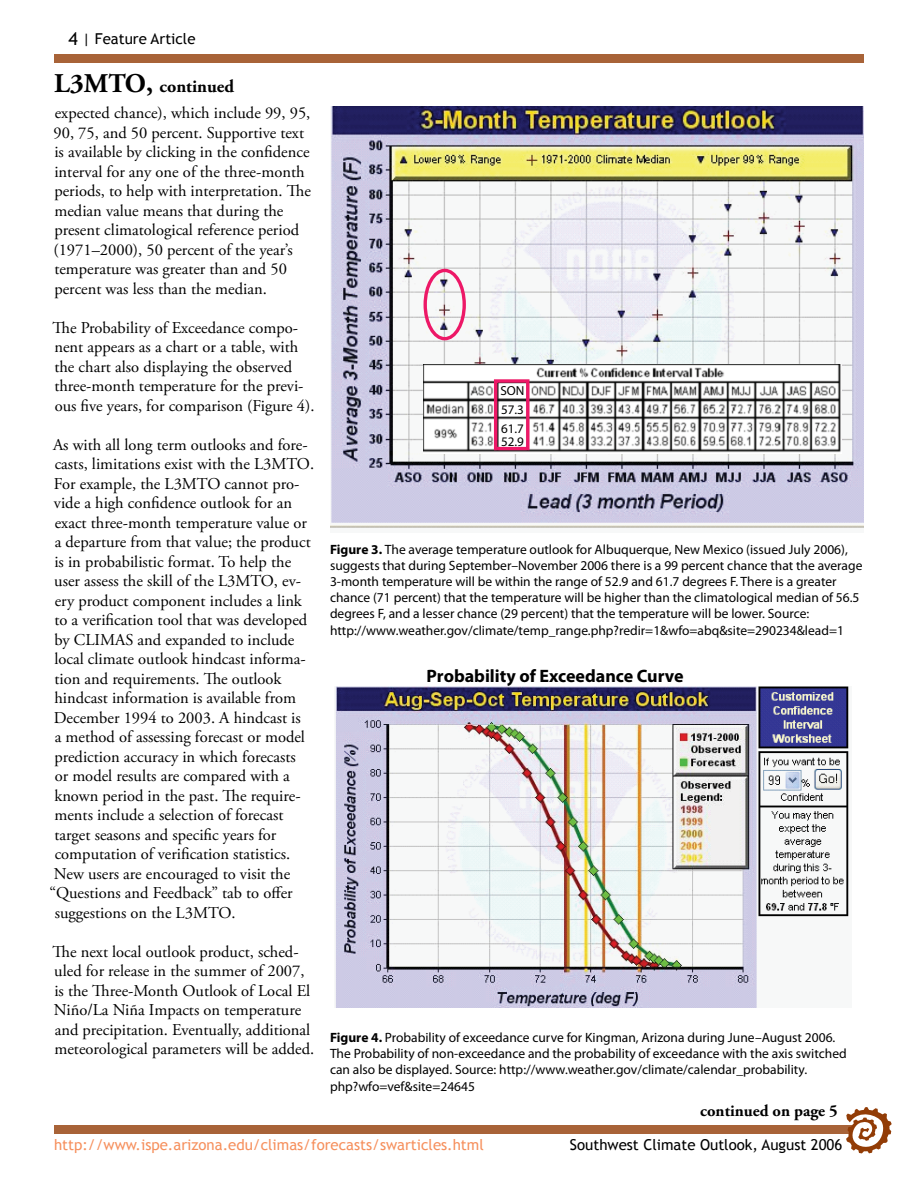
<style>
.page{position:relative;width:918px;height:1188px;background:#fff}
.page>*{position:absolute;margin:0;border:0;box-sizing:border-box;transform-origin:0 0}
.t1{font:700 18px "Myriad Pro";color:#000}
.t2{font:700 18px "Adobe Garamond Pro";color:#000}
.t3{font:16.5px/19.5px "Adobe Garamond Pro";color:#000}
.t4{font:700 16.5px "Adobe Garamond Pro";color:#000}
.t5{font:15px "Trebuchet MS";color:#f6905d}
.t6{font:15px "Trebuchet MS";color:#000}
.t7{font:13.5px/16.2px "Myriad Pro";color:#000}
.t8{font:13.05px/18.6px "Myriad Pro";color:#000;text-align:justify}
.s1{font-size:27px}
.s2{font-weight:700}
</style>
<div class="page">
<div style="left:55px;top:1126px;width:808px;height:7px;background:#a86338"></div>
<div style="left:54px;top:1125px;width:810px;height:9px;border:2px solid #a86338"></div>
<svg style="left:846px;top:1107px;width:46px;height:46px"></svg>
<div style="left:55px;top:55px;width:808px;height:7px;background:#a86338"></div>
<div style="left:54px;top:54px;width:810px;height:9px;border:2px solid #a86338"></div>
<img style="left:330px;top:106px;width:533px;height:422px">
<div style="left:424px;top:269px;width:42px;height:71px;border:3px solid #ed1867;border-radius:50%"></div>
<img style="left:423px;top:365px;width:419px;height:89px">
<div style="left:494px;top:379px;width:35px;height:71px;border:3px solid #ed1867"></div>
<div style="left:499px;top:384px;width:26px;height:14px;background:#fff"></div>
<div style="left:499px;top:404px;width:25px;height:12px;background:#fff"></div>
<div style="left:499px;top:422px;width:25px;height:24px;background:#fff"></div>
<img style="left:335px;top:686px;width:514px;height:321px">
<p class="t6" style="left:82px;top:30px;width:115px">| Feature Article</p>
<p class="t2" style="left:54px;top:75px;width:182px"><span class="s1">L3MTO,</span> continued</p>
<p class="t3" style="left:53px;top:104px;width:259px">expected chance), which include 99, 95, 90, 75, and 50 percent. Supportive text is available by clicking in the confidence interval for any one of the three-month periods, to help with interpretation. The median value means that during the present climatological reference period (1971–2000), 50 percent of the year’s temperature was greater than and 50 percent was less than the median.</p>
<p class="t3" style="left:52px;top:319px;width:264px">The Probability of Exceedance compo&shy;nent appears as a chart or a table, with the chart also displaying the observed three-month temperature for the previ&shy;ous five years, for comparison (Figure 4).</p>
<p class="t3" style="left:53px;top:436px;width:256px">As with all long term outlooks and fore-</p>
<p class="t3" style="left:55px;top:455px;width:261px">casts, limitations exist with the L3MTO.</p>
<p class="t3" style="left:54px;top:475px;width:247px">For example, the L3MTO cannot pro-</p>
<p class="t3" style="left:54px;top:494px;width:240px">vide a high confidence outlook for an</p>
<p class="t3" style="left:55px;top:514px;width:254px">exact three-month temperature value or</p>
<p class="t3" style="left:55px;top:533px;width:258px">a departure from that value; the product</p>
<p class="t3" style="left:54px;top:553px;width:238px">is in probabilistic format. To help the</p>
<p class="t3" style="left:54px;top:572px;width:248px">user assess the skill of the L3MTO, ev-</p>
<p class="t3" style="left:55px;top:592px;width:249px">ery product component includes a link</p>
<p class="t3" style="left:54px;top:611px;width:254px">to a verification tool that was developed</p>
<p class="t3" style="left:54px;top:631px;width:242px">by CLIMAS and expanded to include</p>
<p class="t3" style="left:54px;top:650px;width:253px">local climate outlook hindcast informa-</p>
<p class="t3" style="left:54px;top:670px;width:229px">tion and requirements. The outlook</p>
<p class="t3" style="left:54px;top:689px;width:243px">hindcast information is available from</p>
<p class="t3" style="left:54px;top:709px;width:248px">December 1994 to 2003. A hindcast is</p>
<p class="t3" style="left:55px;top:728px;width:252px">a method of assessing forecast or model</p>
<p class="t3" style="left:54px;top:748px;width:243px">prediction accuracy in which forecasts</p>
<p class="t3" style="left:55px;top:767px;width:237px">or model results are compared with a</p>
<p class="t3" style="left:54px;top:787px;width:248px">known period in the past. The require-</p>
<p class="t3" style="left:54px;top:806px;width:231px">ments include a selection of forecast</p>
<p class="t3" style="left:54px;top:826px;width:224px">target seasons and specific years for</p>
<p class="t3" style="left:55px;top:845px;width:237px">computation of verification statistics.</p>
<p class="t3" style="left:54px;top:865px;width:238px">New users are encouraged to visit the</p>
<p class="t3" style="left:50px;top:884px;width:245px">“Questions and Feedback” tab to offer</p>
<p class="t3" style="left:55px;top:904px;width:182px">suggestions on the L3MTO.</p>
<p class="t3" style="left:52px;top:943px;width:263px">The next local outlook product, sched&shy;uled for release in the summer of 2007, is the Three-Month Outlook of Local El Niño/La Niña Impacts on temperature and precipitation. Eventually, additional meteorological parameters will be added.</p>
<p class="t8" style="left:500px;top:382px;width:26px">SON 57.3<br>61.7</p>
<p class="t8" style="left:501px;top:432px;width:24px">52.9</p>
<p class="t7" style="left:330px;top:541px;width:534px"><span class="s2">Figure 3.</span> The average temperature outlook for Albuquerque, New Mexico (issued July 2006), suggests that during September–November 2006 there is a 99 percent chance that the average 3-month temperature will be within the range of 52.9 and 61.7 degrees F. There is a greater chance (71 percent) that the temperature will be higher than the climatological median of 56.5 degrees F, and a lesser chance (29 percent) that the temperature will be lower. Source: http://www.weather.gov/climate/temp_range.php?redir=1&amp;wfo=abq&amp;site=290234&amp;lead=1</p>
<p class="t1" style="left:427px;top:664px;width:259px">Probability of Exceedance Curve</p>
<p class="t7" style="left:330px;top:1029px;width:518px"><span class="s2">Figure 4.</span> Probability of exceedance curve for Kingman, Arizona during June–August 2006.<br>The Probability of non-exceedance and the probability of exceedance with the axis switched can also be displayed. Source: http://www.weather.gov/climate/calendar_probability. php?wfo=vef&amp;site=24645</p>
<p class="t4" style="left:700px;top:1101px;width:139px">continued on page 5</p>
<p class="t5" style="left:54px;top:1135px;width:431px">http://www.ispe.arizona.edu/climas/forecasts/swarticles.html</p>
<p class="t6" style="left:570px;top:1135px;width:274px">Southwest Climate Outlook, August 2006</p>
</div>
